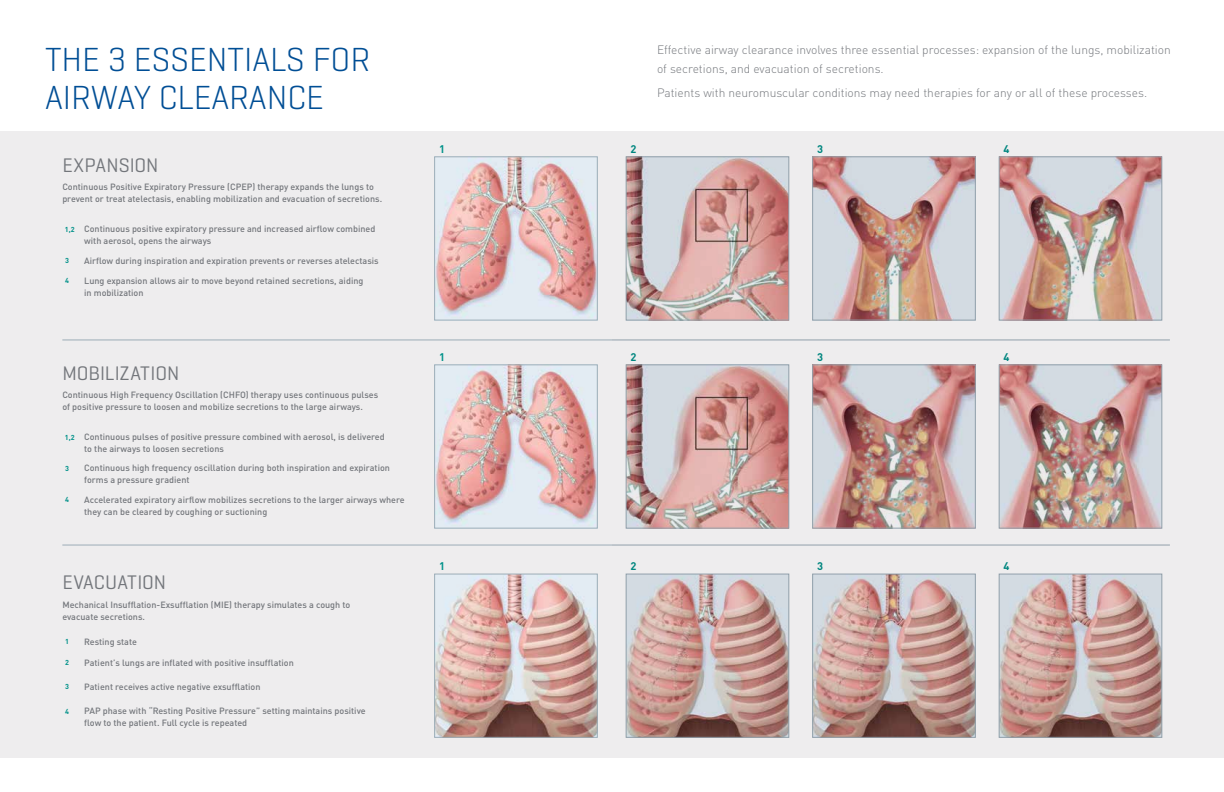
<style>
.page{position:relative;width:1224px;height:792px;background:#fff}
.page>*{position:absolute;margin:0;border:0;box-sizing:border-box;transform-origin:0 0}
.t1{font:300 34px/39px "Geogrotesque";color:#004e95}
.t2{font:20px "Geogrotesque";color:#73767b}
.t3{font:300 12px/19px "DIN Pro";color:#73767b}
.t4{font:700 11px "DIN Pro";color:#009189}
.t5{font:500 9px/12px "DIN Pro";color:#73767b}
.t6{font:700 7.2px "DIN Pro";color:#009189}
</style>
<div class="page">
<div style="left:0;top:131px;width:612px;height:626px;background:#eeedee"></div>
<img style="left:436px;top:159px;width:159px;height:159px">
<div style="left:434px;top:157px;width:163px;height:163px;border:1px solid #9cadb7"></div>
<img style="left:436px;top:367px;width:159px;height:159px">
<div style="left:434px;top:365px;width:163px;height:163px;border:1px solid #9cadb7"></div>
<img style="left:436px;top:576px;width:159px;height:160px">
<div style="left:434px;top:574px;width:163px;height:164px;border:1px solid #9cadb7"></div>
<hr style="left:62px;top:545px;width:550px;height:1px;background:#9cadb7">
<hr style="left:62px;top:340px;width:550px;height:1px;background:#9cadb7">
<img style="left:612px;top:131px;width:612px;height:626px">
<h1 class="t1" style="left:45px;top:38px;width:327px">THE 3 ESSENTIALS FOR<br>AIRWAY CLEARANCE</h1>
<h2 class="t2" style="left:62px;top:152px;width:98px">EXPANSION</h2>
<p class="t5" style="left:62px;top:181px;width:321px">Continuous Positive Expiratory Pressure (CPEP) therapy expands the lungs to prevent or treat atelectasis, enabling mobilization and evacuation of secretions.</p>
<p class="t6" style="left:65px;top:224px;width:11px">1,2</p>
<p class="t5" style="left:84px;top:222px;width:293px">Continuous positive expiratory pressure and increased airflow combined with aerosol, opens the airways</p>
<p class="t6" style="left:65px;top:255px;width:5px">3</p>
<p class="t5" style="left:84px;top:254px;width:296px">Airflow during inspiration and expiration prevents or reverses atelectasis</p>
<p class="t6" style="left:65px;top:275px;width:5px">4</p>
<p class="t5" style="left:84px;top:274px;width:281px">Lung expansion allows air to move beyond retained secretions, aiding in mobilization</p>
<h2 class="t2" style="left:62px;top:360px;width:118px">MOBILIZATION</h2>
<p class="t5" style="left:62px;top:389px;width:317px">Continuous High Frequency Oscillation (CHFO) therapy uses continuous pulses of positive pressure to loosen and mobilize secretions to the large airways.</p>
<p class="t6" style="left:65px;top:432px;width:11px">1,2</p>
<p class="t6" style="left:65px;top:462px;width:5px">3</p>
<p class="t6" style="left:65px;top:494px;width:5px">4</p>
<p class="t5" style="left:84px;top:431px;width:302px">Continuous pulses of positive pressure combined with aerosol, is delivered to the airways to loosen secretions</p>
<p class="t5" style="left:84px;top:461px;width:307px">Continuous high frequency oscillation during both inspiration and expiration forms a pressure gradient</p>
<p class="t5" style="left:84px;top:493px;width:322px">Accelerated expiratory airflow mobilizes secretions to the larger airways where they can be cleared by coughing or suctioning</p>
<h2 class="t2" style="left:62px;top:569px;width:105px">EVACUATION</h2>
<p class="t5" style="left:62px;top:598px;width:290px">Mechanical Insufflation-Exsufflation (MIE) therapy simulates a cough to evacuate secretions.</p>
<p class="t6" style="left:65px;top:636px;width:5px">1</p>
<p class="t6" style="left:65px;top:657px;width:5px">2</p>
<p class="t6" style="left:65px;top:681px;width:5px">3</p>
<p class="t6" style="left:65px;top:705px;width:5px">4</p>
<p class="t5" style="left:84px;top:635px;width:54px">Resting state</p>
<p class="t5" style="left:84px;top:656px;width:211px">Patient’s lungs are inflated with positive insufflation</p>
<p class="t5" style="left:84px;top:680px;width:178px">Patient receives active negative exsufflation</p>
<p class="t5" style="left:84px;top:704px;width:283px">PAP phase with “Resting Positive Pressure” setting maintains positive flow to the patient. Full cycle is repeated</p>
<p class="t4" style="left:439px;top:140px;width:7px">1</p>
<p class="t4" style="left:439px;top:348px;width:7px">1</p>
<p class="t4" style="left:439px;top:557px;width:7px">1</p>
<p class="t4" style="left:631px;top:140px;width:7px">2</p>
<h3 class="t3" style="left:657px;top:40px;width:515px">Effective airway clearance involves three essential processes: expansion of the lungs, mobilization of secretions, and evacuation of secretions.</h3>
<h3 class="t3" style="left:657px;top:82px;width:492px">Patients with neuromuscular conditions may need therapies for any or all of these processes.</h3>
<p class="t4" style="left:817px;top:140px;width:7px">3</p>
<p class="t4" style="left:1004px;top:140px;width:7px">4</p>
<p class="t4" style="left:631px;top:348px;width:7px">2</p>
<p class="t4" style="left:817px;top:348px;width:7px">3</p>
<p class="t4" style="left:1004px;top:348px;width:7px">4</p>
<p class="t4" style="left:631px;top:557px;width:7px">2</p>
<p class="t4" style="left:817px;top:557px;width:7px">3</p>
<p class="t4" style="left:1004px;top:557px;width:7px">4</p>
</div>
